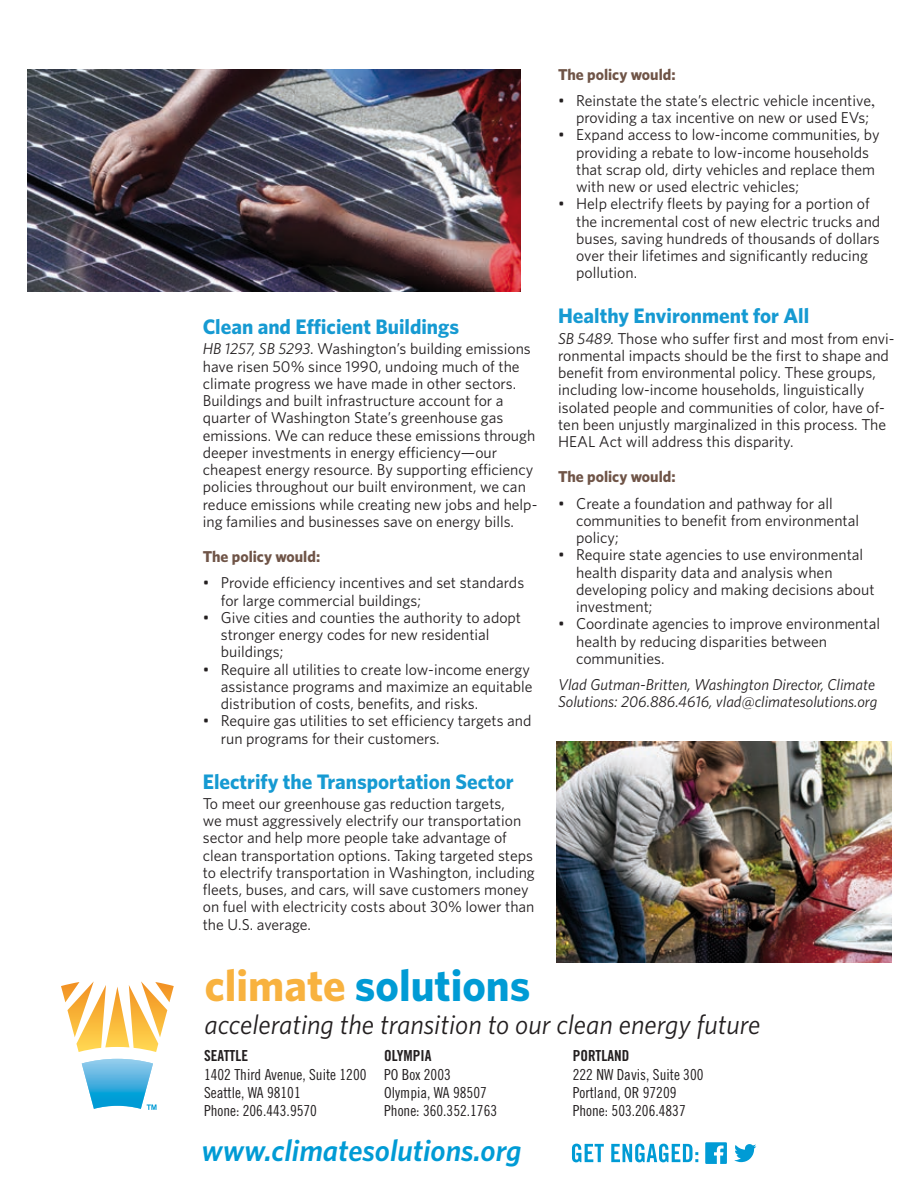
<style>
.page{position:relative;width:918px;height:1188px;background:#fff}
.page>*{position:absolute;margin:0;border:0;box-sizing:border-box;transform-origin:0 0}
.t1{font:700 44.55px "Whitney";color:#009bd5}
.t2{font:italic 600 30.45px "Whitney";color:#009bd5}
.t3{font:italic 27.45px "Whitney";color:#231f20}
.subhead_a{font:700 21px "Whitney";color:#169ad2}
.body{font:15.75px/17.2px "Whitney";color:#231f20}
.body-2{font:italic 15.75px/17.2px "Whitney";color:#231f20}
.subhead_b{font:700 15.75px "Whitney";color:#6f5447}
.body-3{font:700 15.75px "Whitney";color:#6f5447}
.t4{font:15.15px/18.3px "Trade Gothic Cond Eighteen";color:#231f20}
.s1{font-style:italic}
.s2{font-family:"Times New Roman"}
.s3{color:#f8b23f}
.s4{font-family:"Trade Gothic Bold Cond Twenty"}
</style>
<div class="page">
<img style="left:27px;top:70px;width:494px;height:222px">
<img style="left:556px;top:742px;width:335px;height:220px">
<svg style="left:572px;top:1144px;width:126px;height:18px"></svg>
<svg style="left:705px;top:1142px;width:51px;height:22px"></svg>
<svg style="left:61px;top:981px;width:113px;height:71px"></svg>
<svg style="left:82px;top:1059px;width:75px;height:51px"></svg>
<p class="subhead_a" style="left:203px;top:314px;width:258px">Clean and Efficient Buildings</p>
<p class="body" style="left:203px;top:340px;width:336px"><span class="s1">HB 1257, SB 5293</span>. Washington’s building emissions have risen 50% since 1990, undoing much of the climate progress we have made in other sectors.<br>Buildings and built infrastructure account for a quarter of Washington State’s greenhouse gas emissions. We can reduce these emissions through deeper investments in energy efficiency—our cheapest energy resource. By supporting efficiency policies throughout our built environment, we can reduce emissions while creating new jobs and help&shy;ing families and businesses save on energy bills.</p>
<p class="subhead_b" style="left:203px;top:547px;width:119px">The policy would:</p>
<p class="body" style="left:221px;top:574px;width:305px;text-indent:-18px">• Provide efficiency incentives and set standards for large commercial buildings;</p>
<p class="body" style="left:221px;top:609px;width:302px;text-indent:-18px">• Give cities and counties the authority to adopt stronger energy codes for new residential buildings;</p>
<p class="body" style="left:221px;top:660px;width:313px;text-indent:-18px">• Require all utilities to create low-income energy assistance programs and maximize an equitable distribution of costs, benefits, and risks.</p>
<p class="body" style="left:221px;top:712px;width:312px;text-indent:-18px">• Require gas utilities to set efficiency targets and run programs for their customers.</p>
<p class="subhead_a" style="left:203px;top:769px;width:312px">Electrify the Transportation Sector</p>
<p class="body" style="left:203px;top:795px;width:334px">To meet our greenhouse gas reduction targets,<br>we must aggressively electrify our transportation sector and help more people take advantage of clean transportation options. Taking targeted steps to electrify transportation in Washington, including fleets, buses, and cars, will save customers money on fuel with electricity costs about 30% lower than the U.S. average.</p>
<p class="body-3" style="left:558px;top:65px;width:119px">The policy would:</p>
<p class="body" style="left:576px;top:91px;width:300px;text-indent:-18px">• Reinstate the state’s electric vehicle incentive<span class="s2">, </span>providing a tax incentive on new or used EVs;</p>
<p class="body" style="left:576px;top:126px;width:305px;text-indent:-18px">• Expand access to low-income communities, by providing a rebate to low-income households that scrap old, dirty vehicles and replace them with new or used electric vehicles;</p>
<p class="body" style="left:576px;top:195px;width:306px;text-indent:-18px">• Help electrify fleets by paying for a portion of the incremental cost of new electric trucks and buses, saving hundreds of thousands of dollars over their lifetimes and significantly reducing pollution.</p>
<p class="subhead_a" style="left:558px;top:303px;width:253px">Healthy Environment for All</p>
<p class="body" style="left:558px;top:329px;width:338px"><span class="s1">SB 5489.</span> Those who suffer first and most from envi&shy;ronmental impacts should be the first to shape and benefit from environmental policy. These groups, including low-income households, linguistically isolated people and communities of color, have of&shy;ten been unjustly marginalized in this process. The HEAL Act will address this disparity.</p>
<p class="subhead_b" style="left:558px;top:467px;width:119px">The policy would:</p>
<p class="body" style="left:576px;top:494px;width:285px;text-indent:-18px">• Create a foundation and pathway for all communities to benefit from environmental policy;</p>
<p class="body" style="left:576px;top:546px;width:300px;text-indent:-18px">• Require state agencies to use environmental health disparity data and analysis when developing policy and making decisions about investment;</p>
<p class="body" style="left:576px;top:615px;width:306px;text-indent:-18px">• Coordinate agencies to improve environmental health by reducing disparities between communities.</p>
<p class="body-2" style="left:558px;top:676px;width:321px">Vlad Gutman-Britten, Washington Director, Climate<br>Solutions: 206.886.4616, vlad@climatesolutions.org</p>
<p class="t1" style="left:205px;top:959px;width:327px"><span class="s3">climate</span> solutions</p>
<p class="t3" style="left:204px;top:1008px;width:558px">accelerating the transition to our clean energy future</p>
<p class="t4" style="left:204px;top:1047px;width:164px"><span class="s4">SEATTLE<br></span>1402 Third Avenue, Suite 1200<br>Seattle, WA 98101</p>
<p class="t4" style="left:204px;top:1101px;width:115px">Phone: 206.443.9570</p>
<p class="t4" style="left:384px;top:1047px;width:68px"><span class="s4">OLYMPIA<br></span>PO Box 2003</p>
<p class="t4" style="left:384px;top:1083px;width:104px">Olympia, WA 98507</p>
<p class="t4" style="left:384px;top:1101px;width:115px">Phone: 360.352.1763</p>
<p class="t2" style="left:201px;top:1132px;width:322px">www.climatesolutions.org</p>
<p class="t4" style="left:573px;top:1047px;width:132px"><span class="s4">PORTLAND<br></span>222 NW Davis, Suite 300<br>Portland, OR 97209</p>
<p class="t4" style="left:573px;top:1101px;width:115px">Phone: 503.206.4837</p>
</div>
